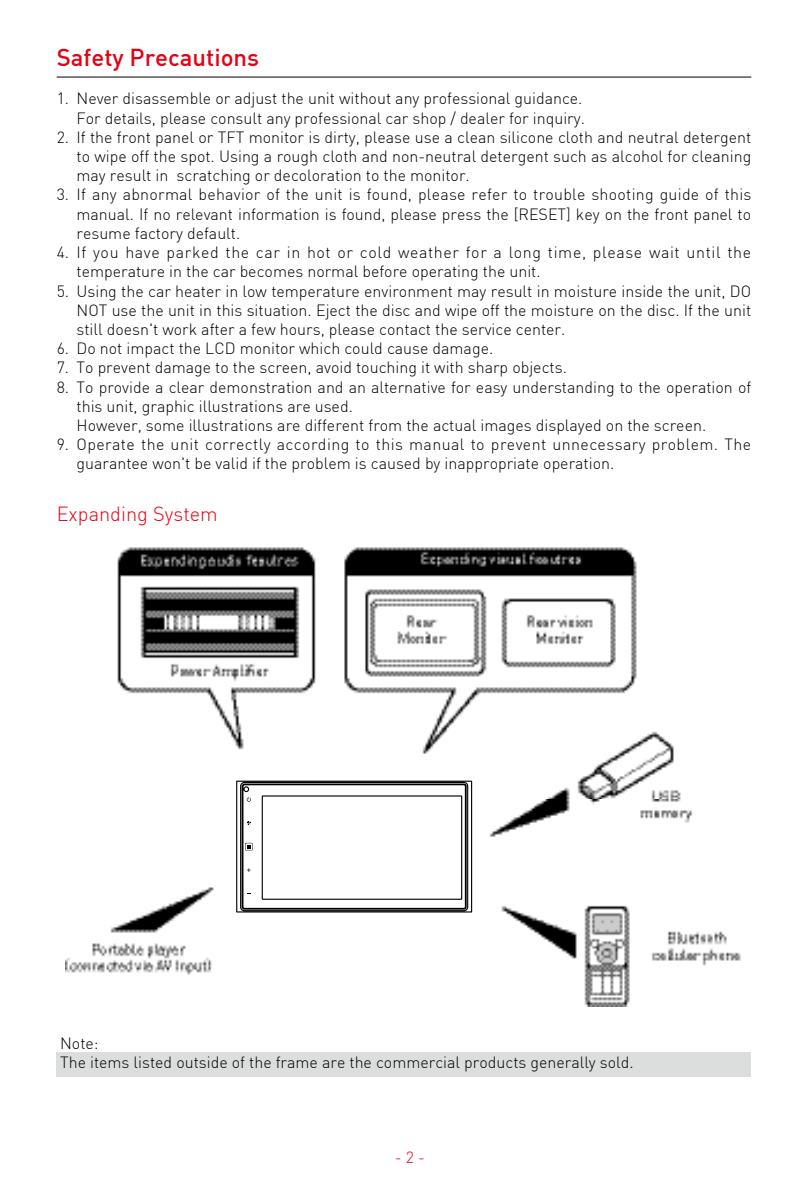
<style>
.page{position:relative;width:808px;height:1191px;background:#fff}
.page>*{position:absolute;margin:0;border:0;box-sizing:border-box;transform-origin:0 0}
.t1{font:500 24px "DIN";color:#e60013}
.t2{font:300 20px "DIN";color:#e60013}
.t3{font:300 16px/19.2px "DIN";color:#000;text-align:justify}
.t4{font:300 16px/19.2px "DIN";letter-spacing:.025em;color:#000}
.t5{font:300 16px/19.2px "DIN";letter-spacing:.04em;color:#000}
.t6{font:300 16px "DIN";color:#e60013}
</style>
<div class="page">
<hr style="left:57px;top:77px;width:694px;height:1px;background:#000">
<div style="left:57px;top:1052px;width:694px;height:25px;background:#dcdddd"></div>
<img style="left:65px;top:547px;width:676px;height:459px">
<div style="left:223px;top:757px;width:259px;height:170px;background:#fff"></div>
<svg style="left:236px;top:780px;width:237px;height:133px"></svg>
<div style="left:57px;top:750px;width:167px;height:120px;background:#fff"></div>
<h1 class="t1" style="left:57px;top:42px;width:204px">Safety Precautions</h1>
<p class="t3" style="left:57px;top:89px;width:530px;text-align:right">1. Never disassemble or adjust the unit without any professional guidance.<br>For details, please consult any professional car shop / dealer for inquiry.</p>
<p class="t3" style="left:77px;top:127px;width:676px;text-indent:-20px">2. If the front panel or TFT monitor is dirty, please use a clean silicone cloth and neutral detergent to wipe off the spot. Using a rough cloth and non-neutral detergent such as alcohol for cleaning may result in scratching or decoloration to the monitor.</p>
<p class="t3" style="left:77px;top:185px;width:676px;text-indent:-20px">3. If any abnormal behavior of the unit is found, please refer to trouble shooting guide of this manual. If no relevant information is found, please press the [RESET] key on the front panel to resume factory default.</p>
<p class="t5" style="left:77px;top:242px;width:676px;text-indent:-20px">4. If you have parked the car in hot or cold weather for a long time, please wait until the temperature in the car becomes normal before operating the unit.</p>
<p class="t3" style="left:77px;top:281px;width:676px;text-indent:-20px">5. Using the car heater in low temperature environment may result in moisture inside the unit, DO NOT use the unit in this situation. Eject the disc and wipe off the moisture on the disc. If the unit still doesn't work after a few hours, please contact the service center.</p>
<p class="t3" style="left:57px;top:338px;width:438px">6. Do not impact the LCD monitor which could cause damage.</p>
<p class="t3" style="left:57px;top:358px;width:512px">7. To prevent damage to the screen, avoid touching it with sharp objects.</p>
<p class="t3" style="left:77px;top:377px;width:676px;text-align:left;text-indent:-20px">8. To provide a clear demonstration and an alternative for easy understanding to the operation of this unit, graphic illustrations are used.<br>However, some illustrations are different from the actual images displayed on the screen.</p>
<p class="t4" style="left:77px;top:434px;width:676px;text-indent:-20px">9. Operate the unit correctly according to this manual to prevent unnecessary problem. The guarantee won't be valid if the problem is caused by inappropriate operation.</p>
<p class="t2" style="left:57px;top:501px;width:163px">Expanding System</p>
<p class="t3" style="left:60px;top:1033px;width:575px">Note:<br>The items listed outside of the frame are the commercial products generally sold.</p>
<p class="t6" style="left:395px;top:1147px;width:32px">- 2 -</p>
</div>
